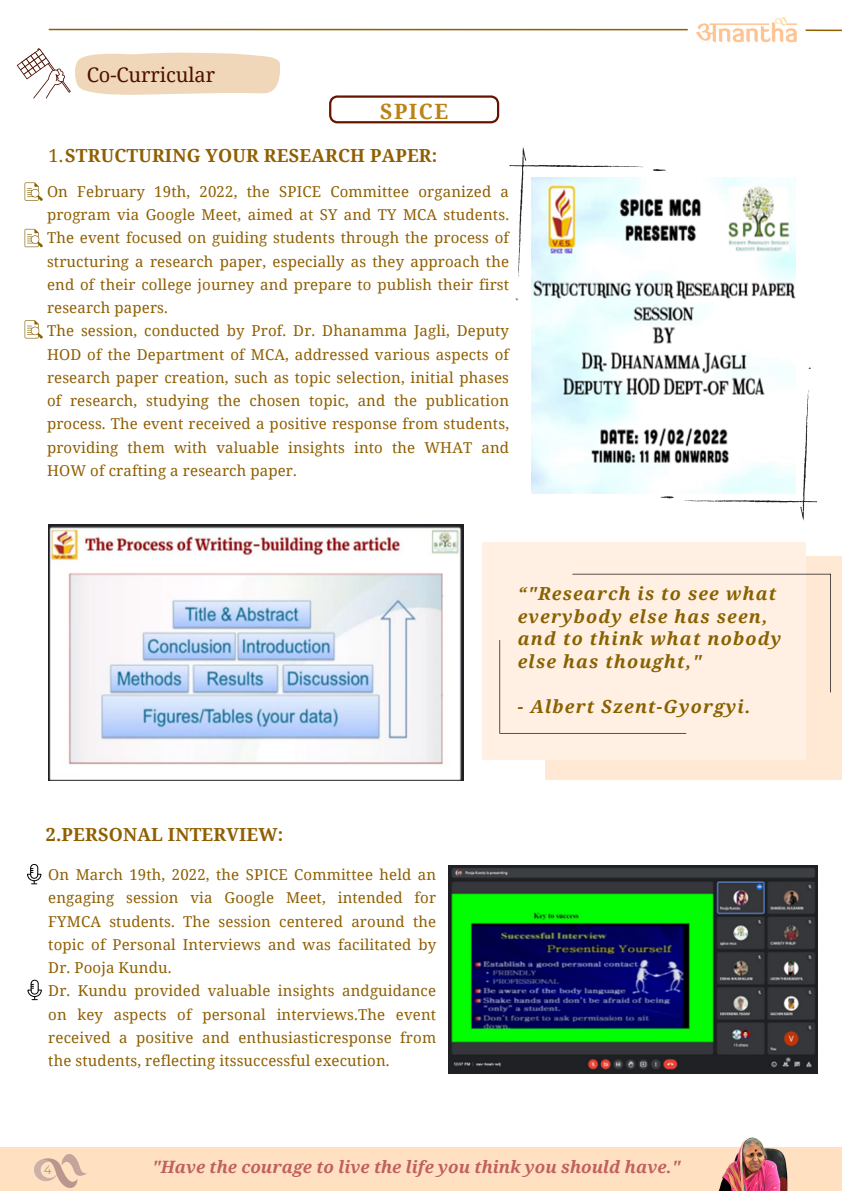
<style>
.page{position:relative;width:842px;height:1191px;background:#fff}
.page>*{position:absolute;margin:0;border:0;box-sizing:border-box;transform-origin:0 0}
.t1{font:700 21.1px "Noto Serif";letter-spacing:.07em;color:#bb8316}
.t2{font:20px "Noto Serif";letter-spacing:-.005em;color:#4d0f00}
.t3{font:italic 700 18px/22.5px "Noto Serif";letter-spacing:.065em;color:#896100}
.t4{font:700 18px "Noto Serif";letter-spacing:.01em;color:#8f5f00}
.t5{font:italic 700 17px "Noto Serif";color:#c06060}
.t6{font:15px/23.2px "Noto Serif";letter-spacing:.01em;color:#8f5f00;text-align:justify}
.t7{font:12px "Montserrat";color:#a7997d}
.s1{font-weight:400}
</style>
<div class="page">
<img style="left:696px;top:18px;width:101px;height:25px">
<svg style="left:805px;top:29px;width:37px;height:3px"></svg>
<hr style="left:49px;top:29px;width:639px;height:1px;background:#8f5f00">
<div style="left:0;top:1147px;width:842px;height:43px;background:#ffe1c2"></div>
<img style="left:719px;top:1137px;width:69px;height:53px">
<img style="left:35px;top:1154px;width:51px;height:33px">
<svg style="left:329px;top:95px;width:170px;height:28px"></svg>
<svg style="left:17px;top:48px;width:263px;height:50px"></svg>
<img style="left:531px;top:177px;width:264px;height:317px">
<img style="left:48px;top:524px;width:415px;height:256px">
<img style="left:448px;top:865px;width:369px;height:208px">
<div style="left:545px;top:556px;width:297px;height:224px;background:#ffe9d5"></div>
<div style="left:482px;top:541px;width:323px;height:218px;background:#fff0e3"></div>
<svg style="left:499px;top:573px;width:332px;height:160px"></svg>
<svg style="left:509px;top:146px;width:157px;height:154px"></svg>
<svg style="left:660px;top:367px;width:157px;height:154px"></svg>
<svg style="left:25px;top:182px;width:18px;height:19px"></svg>
<svg style="left:25px;top:229px;width:18px;height:19px"></svg>
<svg style="left:25px;top:320px;width:18px;height:19px"></svg>
<div style="left:30px;top:863px;width:8px;height:15px;border:1px solid #000;border-radius:3px"></div>
<svg style="left:27px;top:868px;width:14px;height:16px"></svg>
<div style="left:31px;top:979px;width:8px;height:15px;border:1px solid #000;border-radius:3px"></div>
<svg style="left:28px;top:983px;width:14px;height:17px"></svg>
<p class="t2" style="left:87px;top:60px;width:130px">Co-Curricular</p>
<p class="t1" style="left:380px;top:97px;width:69px">SPICE</p>
<p class="t4" style="left:48px;top:143px;width:390px"><span class="s1">1.</span>STRUCTURING YOUR RESEARCH PAPER:</p>
<p class="t6" style="left:47px;top:179px;width:464px">On February 19th, 2022, the SPICE Committee organized a program via Google Meet, aimed at SY and TY MCA students.<br>The event focused on guiding students through the process of structuring a research paper, especially as they approach the end of their college journey and prepare to publish their first research papers.</p>
<p class="t6" style="left:47px;top:319px;width:464px">The session, conducted by Prof. Dr. Dhanamma Jagli, Deputy HOD of the Department of MCA, addressed various aspects of research paper creation, such as topic selection, initial phases of research, studying the chosen topic, and the publication process. The event received a positive response from students, providing them with valuable insights into the WHAT and HOW of crafting a research paper.</p>
<p class="t4" style="left:46px;top:821px;width:239px">2.PERSONAL INTERVIEW:</p>
<p class="t6" style="left:48px;top:862px;width:389px">On March 19th, 2022, the SPICE Committee held an engaging session via Google Meet, intended for FYMCA students. The session centered around the topic of Personal Interviews and was facilitated by Dr. Pooja Kundu.</p>
<h4 class="t6" style="left:48px;top:978px;width:389px">Dr. Kundu provided valuable insights andguidance on key aspects of personal interviews.The event received a positive and enthusiasticresponse from the students, reflecting itssuccessful execution.</h4>
<p class="t3" style="left:518px;top:582px;width:265px">“"Research is to see what everybody else has seen, and to think what nobody else has thought,"</p>
<p class="t3" style="left:518px;top:694px;width:234px">- Albert Szent-Gyorgyi.</p>
<p class="t7" style="left:44px;top:1162px;width:9px">4</p>
<p class="t5" style="left:152px;top:1155px;width:529px">"Have the courage to live the life you think you should have."</p>
</div>
